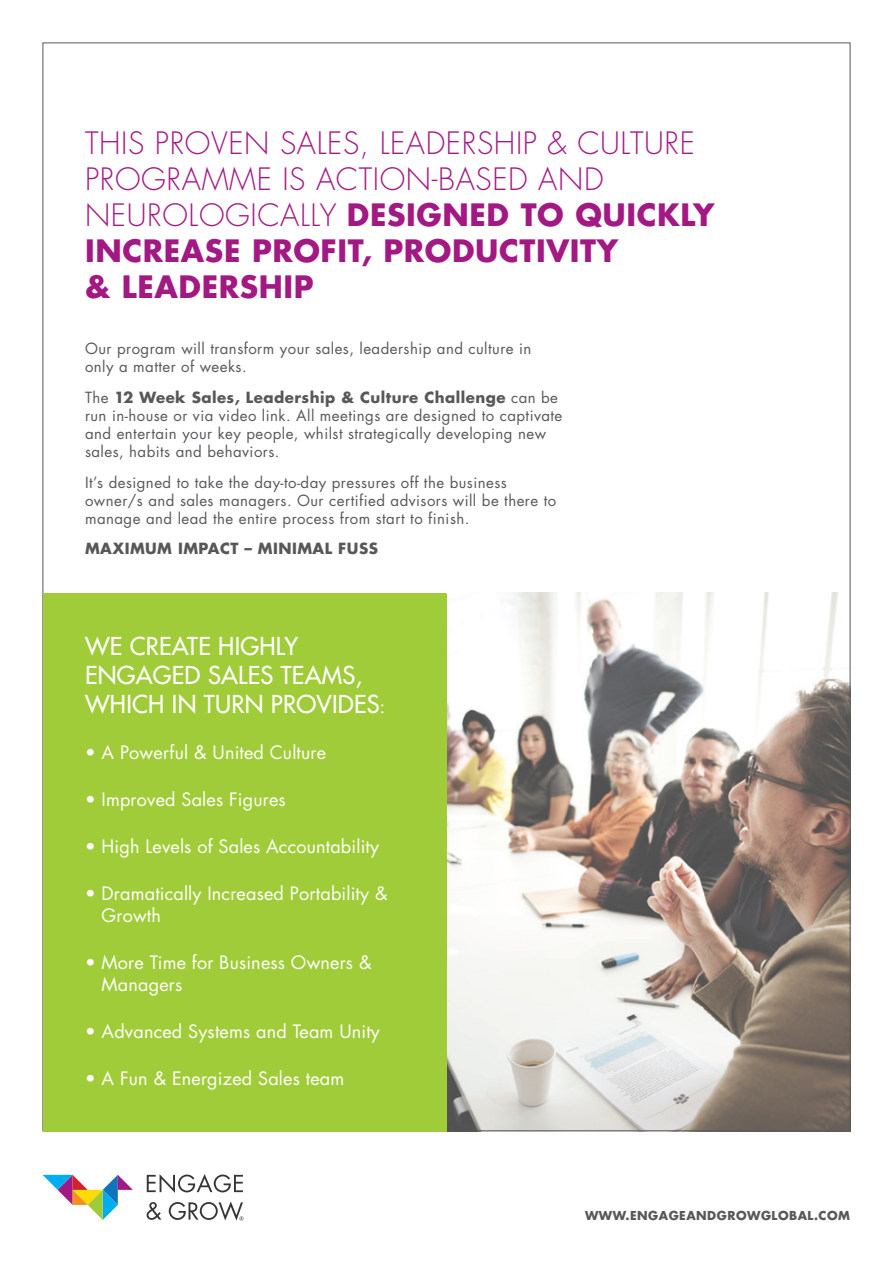
<style>
.page{position:relative;width:893px;height:1263px;background:#fff}
.page>*{position:absolute;margin:0;border:0;box-sizing:border-box;transform-origin:0 0}
.t1{font:300 30px/36px "Futura Std";letter-spacing:.02em;color:#a31984}
.t2{font:500 24px/28.8px "Futura Std";letter-spacing:.01em;color:#fff}
.t3{font:18px/21.6px "Futura Std";letter-spacing:.01em;color:#fff}
.t4{font:15px/18px "Futura Std";letter-spacing:.03em;color:#57585a}
.t5{font:700 15px "Futura Std";letter-spacing:.03em;color:#57585a}
.t6{font:700 12px "Futura Std";letter-spacing:.04em;color:#57585a}
.s1{font-weight:700}
.s2{font-size:18px}
</style>
<div class="page">
<img style="left:446px;top:593px;width:402px;height:536px">
<div style="left:43px;top:593px;width:403px;height:538px;background:#a1cc3a"></div>
<svg style="left:147px;top:1174px;width:96px;height:19px"></svg>
<svg style="left:147px;top:1202px;width:14px;height:18px"></svg>
<svg style="left:43px;top:1175px;width:90px;height:45px"></svg>
<svg style="left:169px;top:1201px;width:75px;height:19px"></svg>
<p class="t1" style="left:85px;top:125px;width:631px">THIS PROVEN SALES, LEADERSHIP &amp; CULTURE<br>PROGRAMME IS ACTION-BASED AND<br>NEUROLOGICALLY <span class="s1">DESIGNED TO QUICKLY<br>INCREASE PROFIT, PRODUCTIVITY<br>&amp; LEADERSHIP</span></p>
<p class="t4" style="left:85px;top:340px;width:448px">Our program will transform your sales, leadership and culture in only a matter of weeks.</p>
<p class="t4" style="left:85px;top:388px;width:479px">The <span class="s1">12 Week Sales, Leadership &amp; Culture Challenge</span> can be run in-house or via video link. All meetings are designed to captivate and entertain your key people, whilst strategically developing new sales, habits and behaviors.</p>
<p class="t4" style="left:85px;top:473px;width:473px">It’s designed to take the day-to-day pressures off the business owner/s and sales managers. Our certified advisors will be there to manage and lead the entire process from start to finish.</p>
<p class="t5" style="left:85px;top:539px;width:294px">MAXIMUM IMPACT – MINIMAL FUSS</p>
<p class="t2" style="left:85px;top:632px;width:302px">WE CREATE HIGHLY<br>ENGAGED SALES TEAMS,<br>WHICH IN TURN PROVIDES<span class="s2">:</span></p>
<p class="t3" style="left:85px;top:742px;width:243px">• A Powerful &amp; United Culture</p>
<p class="t3" style="left:85px;top:789px;width:202px">• Improved Sales Figures</p>
<p class="t3" style="left:85px;top:836px;width:295px">• High Levels of Sales Accountability</p>
<p class="t3" style="left:102px;top:883px;width:287px;text-indent:-17px">• Dramatically Increased Portability &amp;<br>Growth</p>
<p class="t3" style="left:102px;top:952px;width:271px;text-indent:-17px">• More Time for Business Owners &amp;<br>Managers</p>
<p class="t3" style="left:85px;top:1020px;width:296px">• Advanced Systems and Team Unity</p>
<p class="t3" style="left:85px;top:1068px;width:261px">• A Fun &amp; Energized Sales team</p>
<p class="t6" style="left:585px;top:1207px;width:266px">WWW.ENGAGEANDGROWGLOBAL.COM</p>
</div>
